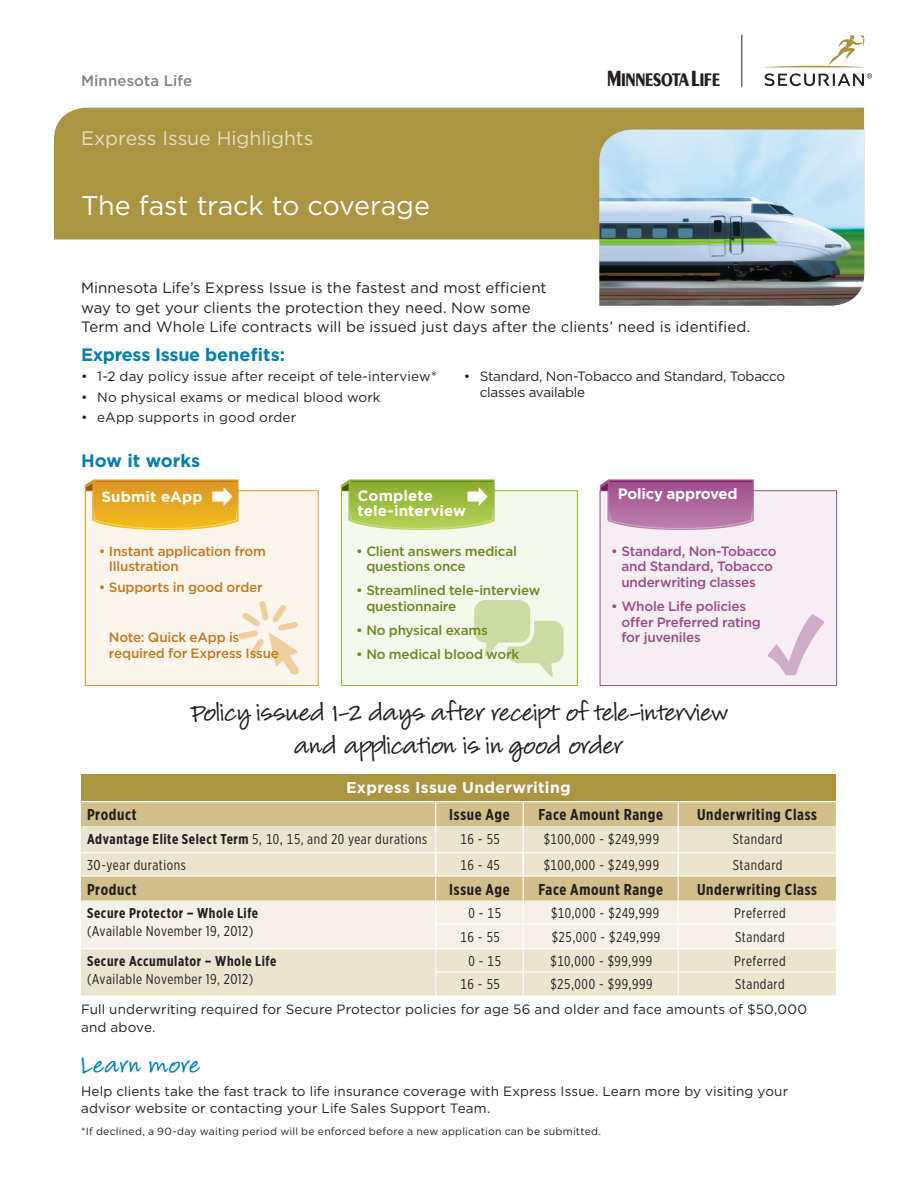
<style>
.page{position:relative;width:918px;height:1188px;background:#fff}
.page>*{position:absolute;margin:0;border:0;box-sizing:border-box;transform-origin:0 0}
.Body{font:28.5px/33px "Louisiana";color:#231f20;text-align:center}
.Headline_1{font:27px "Gotham";letter-spacing:-.01em;color:#fff}
.Body-2{font:27px "Louisiana";letter-spacing:.035em;color:#007cb0}
.t1{font:19.8px "Minnesota Life Postscript";color:#231f20}
.Overline{font:19.5px "Gotham";letter-spacing:-.005em;color:#e7dfc4}
.Subhead{font:700 18px "Gotham";letter-spacing:-.01em;color:#007cb0}
.Narrow_subhead{font:700 15.75px "Gotham X Narrow";letter-spacing:.04em;color:#231f20}
.Narrow_subhead-2{font:700 15.75px "Gotham";letter-spacing:.02em;color:#fff}
.Intro{font:15px/19.5px "Gotham";letter-spacing:.005em;color:#231f20}
.Body-3{font:700 15px/15px "Gotham";letter-spacing:.005em;color:#fff}
.Body-4{font:700 15px "Gotham";letter-spacing:-.02em;color:#fff}
.Body-5{font:500 15px "Gotham";letter-spacing:.005em;color:#808285}
.Narrow_body{font:14.25px "Gotham X Narrow";letter-spacing:.04em;color:#231f20}
.Narrow_body-2{font:700 14.25px/18px "Gotham X Narrow";letter-spacing:.04em;color:#231f20}
.Body-6{font:13.5px/17.2px "Gotham";letter-spacing:.01em;color:#231f20}
.Paragraph_Style_1{font:500 13.5px/15.8px "Gotham";letter-spacing:-.02em;color:#a0498b}
.Paragraph_Style_1-2{font:500 13.5px/15.8px "Gotham";letter-spacing:-.015em;color:#6a8922}
.Bullet{font:13.5px "Gotham";letter-spacing:.005em;color:#231f20}
.Paragraph_Style_1-3{font:500 13.5px/15.8px "Gotham";letter-spacing:-.015em;color:#c37924}
.Bullet-2{font:13.5px/16.5px "Gotham";letter-spacing:-.02em;color:#231f20}
.Footnote{font:10.5px "Gotham";letter-spacing:.02em;color:#231f20}
.s1{font-weight:700}
.s2{font-weight:400}
</style>
<div class="page">
<div style="left:54px;top:108px;width:810px;height:131px;background:#ab9442"></div>
<div style="left:85px;top:490px;width:234px;height:196px;background:#fbf5ec;border:1px solid #d99527"></div>
<svg style="left:85px;top:479px;width:154px;height:51px;background:#e7b13b"></svg>
<svg style="left:238px;top:601px;width:61px;height:74px"></svg>
<div style="left:341px;top:490px;width:237px;height:196px;background:#f5f8ed;border:1px solid #8fb431"></div>
<svg style="left:341px;top:479px;width:154px;height:51px;background:#a7c457"></svg>
<svg style="left:474px;top:600px;width:90px;height:77px"></svg>
<div style="left:600px;top:490px;width:237px;height:196px;background:#f5eff3;border:1px solid #a0498b"></div>
<svg style="left:600px;top:479px;width:154px;height:51px;background:#b372a3"></svg>
<svg style="left:768px;top:614px;width:56px;height:61px"></svg>
<img style="left:599px;top:130px;width:265px;height:176px">
<div style="left:81px;top:774px;width:755px;height:28px;background:#ab9442"></div>
<div style="left:81px;top:802px;width:755px;height:24px;background:#d0bf8b"></div>
<div style="left:81px;top:826px;width:755px;height:50px;background:#ebe5cf"></div>
<hr style="left:81px;top:801px;width:355px;height:1px;background:#fff">
<hr style="left:436px;top:801px;width:87px;height:1px;background:#fff">
<hr style="left:523px;top:801px;width:155px;height:1px;background:#fff">
<hr style="left:678px;top:801px;width:158px;height:1px;background:#fff">
<hr style="left:435px;top:853px;width:2px;height:23px;background:#fff">
<hr style="left:522px;top:853px;width:2px;height:23px;background:#fff">
<hr style="left:677px;top:853px;width:2px;height:23px;background:#fff">
<hr style="left:81px;top:852px;width:355px;height:1px;background:#fff">
<hr style="left:436px;top:852px;width:87px;height:1px;background:#fff">
<hr style="left:523px;top:852px;width:155px;height:1px;background:#fff">
<hr style="left:678px;top:852px;width:158px;height:1px;background:#fff">
<svg style="left:523px;top:802px;width:1px;height:50px"></svg>
<svg style="left:678px;top:802px;width:1px;height:50px"></svg>
<svg style="left:435px;top:802px;width:1px;height:50px"></svg>
<svg style="left:81px;top:877px;width:755px;height:119px;background:#eae2cc"></svg>
<hr style="left:742px;top:35px;width:1px;height:52px;background:#231f20">
<svg style="left:764px;top:73px;width:108px;height:13px"></svg>
<svg style="left:767px;top:35px;width:98px;height:32px"></svg>
<p class="Body-5" style="left:81px;top:71px;width:113px">Minnesota Life</p>
<p class="Overline" style="left:81px;top:126px;width:234px">Express Issue Highlights</p>
<p class="Headline_1" style="left:81px;top:188px;width:351px">The fast track to coverage</p>
<p class="t1" style="left:608px;top:71px;width:113px">m</p>
<p class="Intro" style="left:81px;top:278px;width:671px">Minnesota Life’s Express Issue is the fastest and most efficient<br>way to get your clients the protection they need. Now some<br>Term and Whole Life contracts will be issued just days after the clients’ need is identified.</p>
<p class="Subhead" style="left:81px;top:343px;width:206px">Express Issue benefits:</p>
<p class="Bullet" style="left:81px;top:367px;width:357px">• 1-2 day policy issue after receipt of tele-interview*</p>
<p class="Bullet" style="left:81px;top:388px;width:301px">• No physical exams or medical blood work</p>
<p class="Bullet" style="left:81px;top:409px;width:217px">• eApp supports in good order</p>
<p class="Bullet-2" style="left:480px;top:367px;width:307px;text-indent:-16px">• Standard, Non-Tobacco and Standard, Tobacco classes available</p>
<p class="Subhead" style="left:81px;top:448px;width:121px">How it works</p>
<p class="Body-3" style="left:101px;top:489px;width:103px">Submit eApp</p>
<p class="Body-3" style="left:358px;top:488px;width:110px">Complete tele-interview</p>
<p class="Paragraph_Style_1-2" style="left:366px;top:543px;width:152px;text-indent:-10px">• Client answers medical questions once</p>
<p class="Paragraph_Style_1-2" style="left:366px;top:582px;width:175px;text-indent:-10px">• Streamlined tele-interview questionnaire</p>
<p class="Paragraph_Style_1-2" style="left:356px;top:622px;width:133px">• No physical exams</p>
<p class="Paragraph_Style_1-2" style="left:356px;top:646px;width:165px">• No medical blood work</p>
<p class="Paragraph_Style_1-3" style="left:109px;top:543px;width:159px;text-indent:-10px">• Instant application from<br>Illustration</p>
<p class="Paragraph_Style_1-3" style="left:99px;top:580px;width:166px">• Supports in good order</p>
<p class="Paragraph_Style_1-3" style="left:109px;top:629px;width:172px">Note: Quick eApp is required for Express Issue</p>
<p class="Body-4" style="left:618px;top:484px;width:121px">Policy approved</p>
<p class="Paragraph_Style_1" style="left:621px;top:543px;width:157px;text-indent:-10px">• Standard, Non-Tobacco and Standard, Tobacco underwriting classes</p>
<p class="Paragraph_Style_1" style="left:621px;top:598px;width:141px;text-indent:-10px">• Whole Life policies offer Preferred rating for juveniles</p>
<p class="Body" style="left:190px;top:699px;width:539px">Policy issued 1-2 days after receipt of tele-interview and application is in good order</p>
<p class="Narrow_subhead-2" style="left:346px;top:777px;width:226px">Express Issue Underwriting</p>
<p class="Narrow_subhead" style="left:87px;top:805px;width:51px">Product</p>
<p class="Narrow_subhead" style="left:449px;top:805px;width:62px">Issue Age</p>
<p class="Narrow_subhead" style="left:538px;top:805px;width:126px">Face Amount Range</p>
<p class="Narrow_subhead" style="left:697px;top:805px;width:121px">Underwriting Class</p>
<p class="Narrow_body" style="left:87px;top:830px;width:342px"><span class="s1">Advantage Elite Select Term</span> 5, 10, 15, and 20 year durations</p>
<p class="Narrow_body" style="left:461px;top:830px;width:41px">16 - 55</p>
<p class="Narrow_body" style="left:544px;top:830px;width:117px">$100,000 - $249,999</p>
<p class="Narrow_body" style="left:733px;top:830px;width:51px">Standard</p>
<p class="Narrow_body" style="left:87px;top:857px;width:100px">30-year durations</p>
<p class="Narrow_body" style="left:461px;top:857px;width:41px">16 - 45</p>
<p class="Narrow_body" style="left:544px;top:857px;width:117px">$100,000 - $249,999</p>
<p class="Narrow_body" style="left:733px;top:857px;width:51px">Standard</p>
<p class="Narrow_subhead" style="left:87px;top:879px;width:51px">Product</p>
<p class="Narrow_subhead" style="left:449px;top:879px;width:62px">Issue Age</p>
<p class="Narrow_subhead" style="left:538px;top:879px;width:126px">Face Amount Range</p>
<p class="Narrow_subhead" style="left:697px;top:879px;width:121px">Underwriting Class</p>
<p class="Narrow_body-2" style="left:87px;top:904px;width:173px">Secure Protector – Whole Life</p>
<p class="Narrow_body" style="left:87px;top:923px;width:168px">(Available November 19, 2012)</p>
<p class="Narrow_body" style="left:468px;top:905px;width:34px">0 - 15</p>
<p class="Narrow_body" style="left:551px;top:905px;width:110px">$10,000 - $249,999</p>
<p class="Narrow_body" style="left:734px;top:905px;width:53px">Preferred</p>
<p class="Narrow_body" style="left:461px;top:928px;width:41px">16 - 55</p>
<p class="Narrow_body" style="left:552px;top:928px;width:110px">$25,000 - $249,999</p>
<p class="Narrow_body" style="left:735px;top:928px;width:51px">Standard</p>
<p class="Narrow_body-2" style="left:87px;top:952px;width:191px">Secure Accumulator – Whole Life <span class="s2">(Available November 19, 2012)</span></p>
<p class="Narrow_body" style="left:468px;top:953px;width:34px">0 - 15</p>
<p class="Narrow_body" style="left:551px;top:953px;width:103px">$10,000 - $99,999</p>
<p class="Narrow_body" style="left:734px;top:953px;width:53px">Preferred</p>
<p class="Narrow_body" style="left:461px;top:976px;width:41px">16 - 55</p>
<p class="Narrow_body" style="left:550px;top:976px;width:104px">$25,000 - $99,999</p>
<p class="Narrow_body" style="left:735px;top:976px;width:51px">Standard</p>
<p class="Body-6" style="left:81px;top:1000px;width:728px;line-height:18px">Full underwriting required for Secure Protector policies for age 56 and older and face amounts of $50,000 and above.</p>
<p class="Body-2" style="left:81px;top:1052px;width:121px">Learn more</p>
<p class="Body-6" style="left:81px;top:1082px;width:709px">Help clients take the fast track to life insurance coverage with Express Issue. Learn more by visiting your advisor website or contacting your Life Sales Support Team.</p>
<p class="Footnote" style="left:81px;top:1125px;width:522px">*If declined, a 90-day waiting period will be enforced before a new application can be submitted.</p>
</div>
